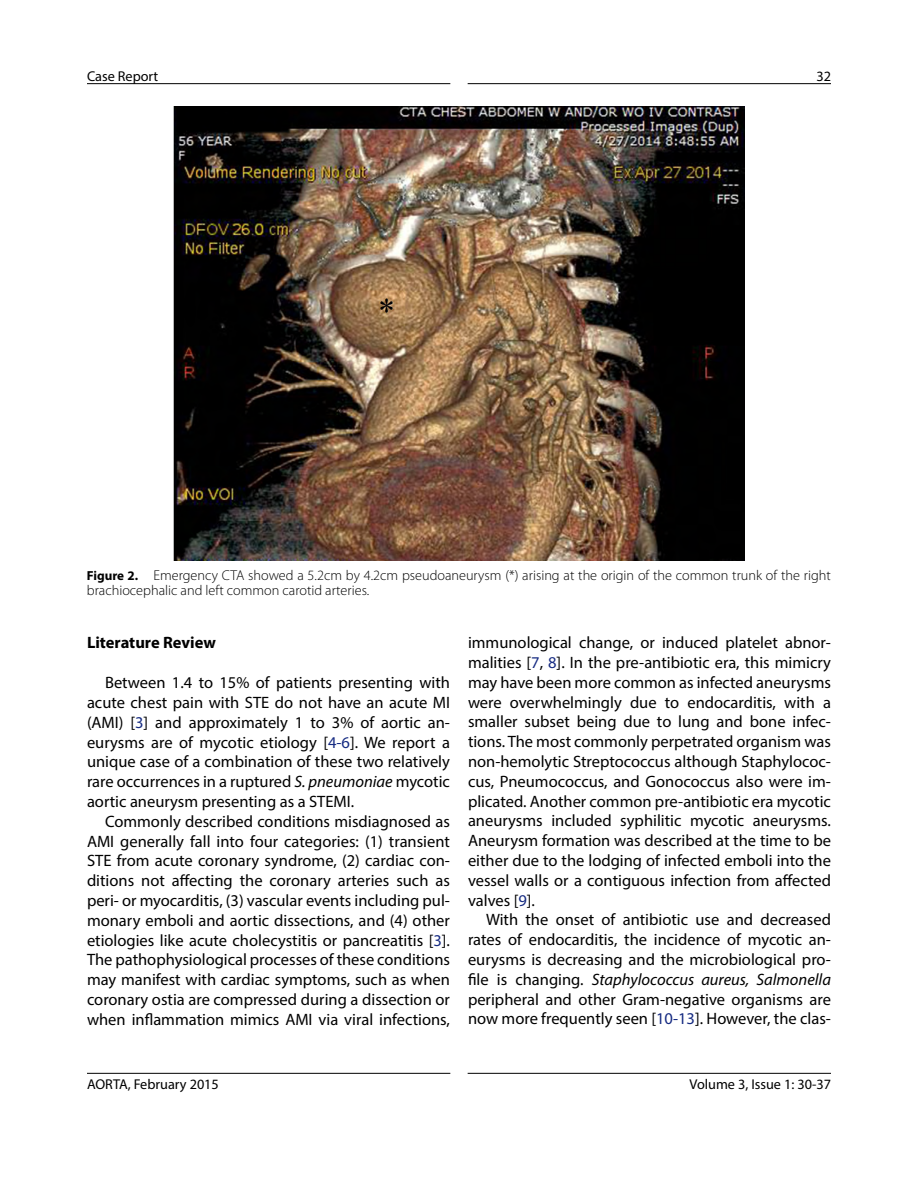
<style>
.page{position:relative;width:918px;height:1188px;background:#fff}
.page>*{position:absolute;margin:0;border:0;box-sizing:border-box;transform-origin:0 0}
.t1{font:16.5px/19.8px "Myriad Pro";color:#000;text-align:justify}
.t2{font:700 16.5px "Myriad Pro";color:#000}
.t3{font:300 14.25px/14.2px "Myriad Pro";color:#000}
.t4{font:14.25px "Myriad Pro";color:#000}
.s1{font-weight:700;font-size:13.2px}
.s2{color:#162b82}
.s3{font-style:italic}
</style>
<div class="page">
<hr style="left:87px;top:1073px;width:363px;height:1px;background:#000">
<hr style="left:468px;top:1073px;width:363px;height:1px;background:#000">
<hr style="left:87px;top:83px;width:363px;height:1px;background:#000">
<hr style="left:468px;top:83px;width:363px;height:1px;background:#000">
<img style="left:173px;top:107px;width:572px;height:454px">
<p class="t4" style="left:87px;top:67px;width:73px">Case Report</p>
<p class="t4" style="left:816px;top:67px;width:16px">32</p>
<p class="t3" style="left:87px;top:569px;width:746px"><span class="s1">Figure 2.</span> Emergency CTA showed a 5.2cm by 4.2cm pseudoaneurysm (*) arising at the origin of the common trunk of the right brachiocephalic and left common carotid arteries.</p>
<p class="t2" style="left:87px;top:632px;width:130px">Literature Review</p>
<p class="t1" style="left:87px;top:673px;width:365px;text-indent:18px">Between 1.4 to 15% of patients presenting with acute chest pain with STE do not have an acute MI (AMI) [<span class="s2">3</span>] and approximately 1 to 3% of aortic an&shy;eurysms are of mycotic etiology [<span class="s2">4-6</span>]. We report a unique case of a combination of these two relatively rare occurrences in a ruptured <span class="s3">S. pneumoniae</span> mycotic aortic aneurysm presenting as a STEMI.</p>
<p class="t1" style="left:87px;top:811px;width:365px;text-indent:18px">Commonly described conditions misdiagnosed as AMI generally fall into four categories: (1) transient STE from acute coronary syndrome, (2) cardiac con&shy;ditions not affecting the coronary arteries such as peri- or myocarditis, (3) vascular events including pul&shy;monary emboli and aortic dissections, and (4) other etiologies like acute cholecystitis or pancreatitis [<span class="s2">3</span>].<br>The pathophysiological processes of these conditions may manifest with cardiac symptoms, such as when coronary ostia are compressed during a dissection or when inflammation mimics AMI via viral infections,</p>
<p class="t1" style="left:468px;top:633px;width:365px">immunological change, or induced platelet abnor&shy;malities [<span class="s2">7</span>, <span class="s2">8</span>]. In the pre-antibiotic era, this mimicry may have been more common as infected aneurysms were overwhelmingly due to endocarditis, with a smaller subset being due to lung and bone infec&shy;tions. The most commonly perpetrated organism was non-hemolytic Streptococcus although Staphylococ&shy;cus, Pneumococcus, and Gonococcus also were im&shy;plicated. Another common pre-antibiotic era mycotic aneurysms included syphilitic mycotic aneurysms.<br>Aneurysm formation was described at the time to be either due to the lodging of infected emboli into the vessel walls or a contiguous infection from affected valves [<span class="s2">9</span>].</p>
<p class="t1" style="left:468px;top:910px;width:365px;text-indent:18px">With the onset of antibiotic use and decreased rates of endocarditis, the incidence of mycotic an&shy;eurysms is decreasing and the microbiological pro&shy;file is changing. <span class="s3">Staphylococcus aureus, Salmonella </span>peripheral and other Gram-negative organisms are now more frequently seen [<span class="s2">10-13</span>]. However, the clas-</p>
<p class="t4" style="left:87px;top:1075px;width:133px">AORTA, February 2015</p>
<p class="t4" style="left:690px;top:1075px;width:143px">Volume 3, Issue 1: 30-37</p>
</div>
